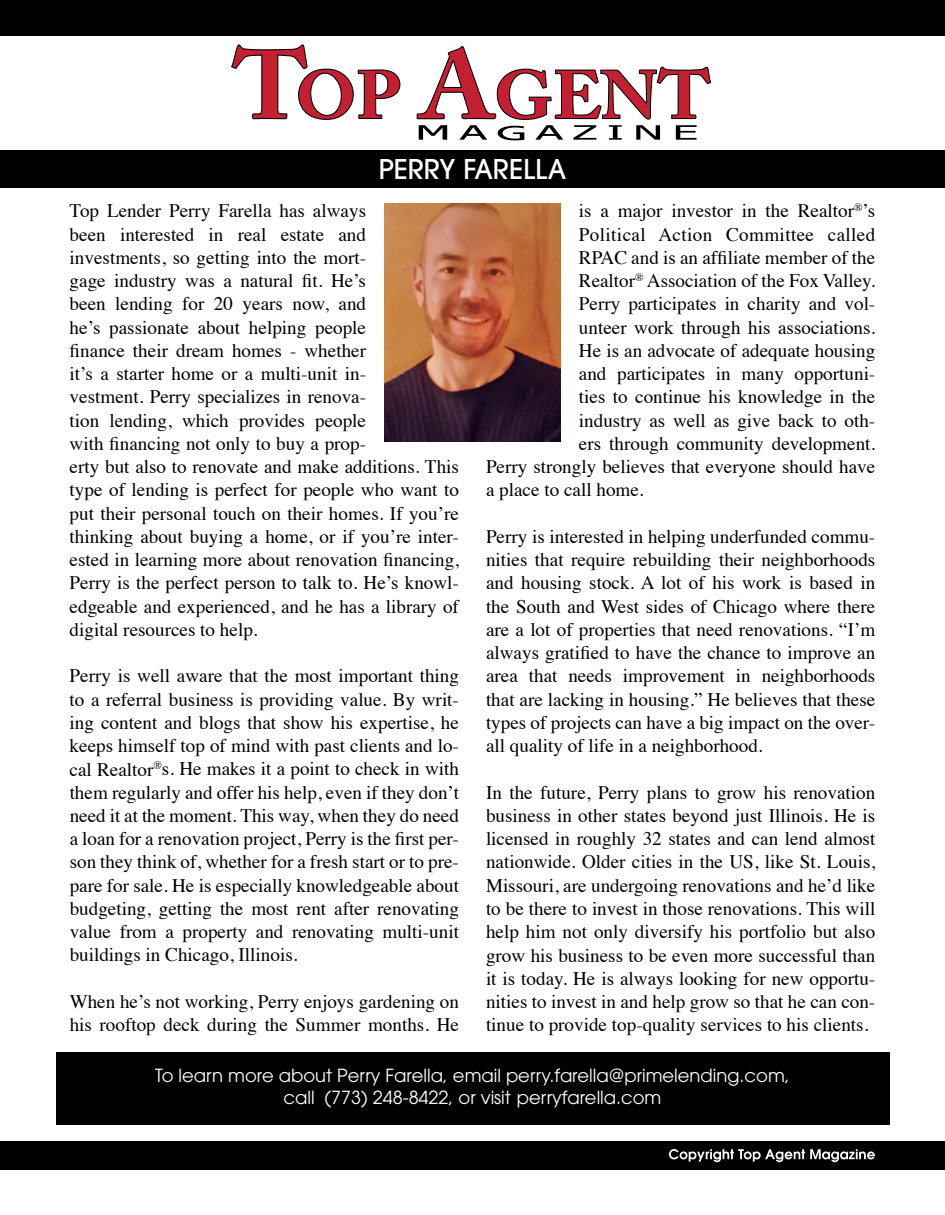
<style>
.page{position:relative;width:945px;height:1215px;background:#fff}
.page>*{position:absolute;margin:0;border:0;box-sizing:border-box;transform-origin:0 0}
.t1{font:500 27px "ITC Avant Garde Pro";color:#fff}
.t2{font:19.2px/23.2px "Times";color:#000;text-align:justify}
.t3{font:19.2px "Times";letter-spacing:.02em;color:#000}
.t4{font:18px/21.6px "ITC Avant Garde Pro";color:#fff;text-align:center}
</style>
<div class="page">
<div style="left:0;top:1141px;width:945px;height:29px;background:#000"></div>
<div style="left:0;top:0;width:945px;height:35px;background:#000"></div>
<svg style="left:669px;top:1149px;width:206px;height:13px"></svg>
<svg style="left:231px;top:44px;width:170px;height:76px"></svg>
<svg style="left:416px;top:46px;width:295px;height:95px"></svg>
<div style="left:0;top:150px;width:945px;height:38px;background:#000"></div>
<img style="left:384px;top:204px;width:177px;height:237px">
<div style="left:56px;top:1052px;width:833px;height:72px;background:#000"></div>
<h1 class="t1" style="left:379px;top:152px;width:189px">PERRY FARELLA</h1>
<p class="t2" style="left:70px;top:198px;width:391px;text-align:left">Top Lender Perry Farella has always<br>been interested in real estate and investments, so getting into the mort-<br>gage industry was a natural fit. He’s<br>been lending for 20 years now, and<br>he’s passionate about helping people<br>finance their dream homes - whether<br>it’s a starter home or a multi-unit in-<br>vestment. Perry specializes in renova-<br>tion lending, which provides people<br>with financing not only to buy a prop-<br>erty but also to renovate and make additions. This type of lending is perfect for people who want to put their personal touch on their homes. If you’re thinking about buying a home, or if you’re inter&shy;ested in learning more about renovation financing, Perry is the perfect person to talk to. He’s knowl&shy;edgeable and experienced, and he has a library of digital resources to help.</p>
<p class="t2" style="left:70px;top:663px;width:391px">Perry is well aware that the most important thing to a referral business is providing value. By writ&shy;ing content and blogs that show his expertise, he keeps himself top of mind with past clients and lo&shy;cal Realtor<sup>®</sup>s. He makes it a point to check in with them regularly and offer his help, even if they don’t need it at the moment. This way, when they do need a loan for a renovation project, Perry is the first per&shy;son they think of, whether for a fresh start or to pre&shy;pare for sale. He is especially knowledgeable about budgeting, getting the most rent after renovating value from a property and renovating multi-unit buildings in Chicago, Illinois.</p>
<p class="t2" style="left:70px;top:988px;width:391px">When he’s not working, Perry enjoys gardening on his rooftop deck during the Summer months. He</p>
<p class="t2" style="left:579px;top:198px;width:298px">is a major investor in the Realtor<sup>®</sup>’s</p>
<p class="t3" style="left:579px;top:216px;width:298px">Political Action Committee called</p>
<p class="t2" style="left:579px;top:244px;width:298px">RPAC and is an affiliate member of the</p>
<p class="t2" style="left:579px;top:267px;width:298px">Realtor<sup>®</sup> Association of the Fox Valley.</p>
<p class="t2" style="left:579px;top:291px;width:298px">Perry participates in charity and vol-</p>
<p class="t2" style="left:579px;top:314px;width:298px">unteer work through his associations.</p>
<p class="t2" style="left:579px;top:337px;width:298px">He is an advocate of adequate housing</p>
<p class="t2" style="left:579px;top:360px;width:298px">and participates in many opportuni-</p>
<p class="t2" style="left:579px;top:384px;width:298px">ties to continue his knowledge in the</p>
<p class="t2" style="left:579px;top:407px;width:298px">industry as well as give back to oth-</p>
<p class="t2" style="left:579px;top:430px;width:298px">ers through community development.</p>
<p class="t2" style="left:486px;top:453px;width:391px">Perry strongly believes that everyone should have</p>
<p class="t2" style="left:486px;top:477px;width:159px">a place to call home.</p>
<p class="t2" style="left:486px;top:523px;width:391px">Perry is interested in helping underfunded commu&shy;nities that require rebuilding their neighborhoods and housing stock. A lot of his work is based in the South and West sides of Chicago where there are a lot of properties that need renovations. “I’m always gratified to have the chance to improve an area that needs improvement in neighborhoods that are lacking in housing.” He believes that these types of projects can have a big impact on the over&shy;all quality of life in a neighborhood.</p>
<p class="t2" style="left:486px;top:779px;width:391px">In the future, Perry plans to grow his renovation business in other states beyond just Illinois. He is licensed in roughly 32 states and can lend almost nationwide. Older cities in the US, like St. Louis, Missouri, are undergoing renovations and he’d like to be there to invest in those renovations. This will help him not only diversify his portfolio but also grow his business to be even more successful than it is today. He is always looking for new opportu&shy;nities to invest in and help grow so that he can con&shy;tinue to provide top-quality services to his clients.</p>
<p class="t4" style="left:155px;top:1065px;width:636px">To learn more about Perry Farella, email perry.farella@primelending.com, call (773) 248-8422, or visit perryfarella.com</p>
</div>
